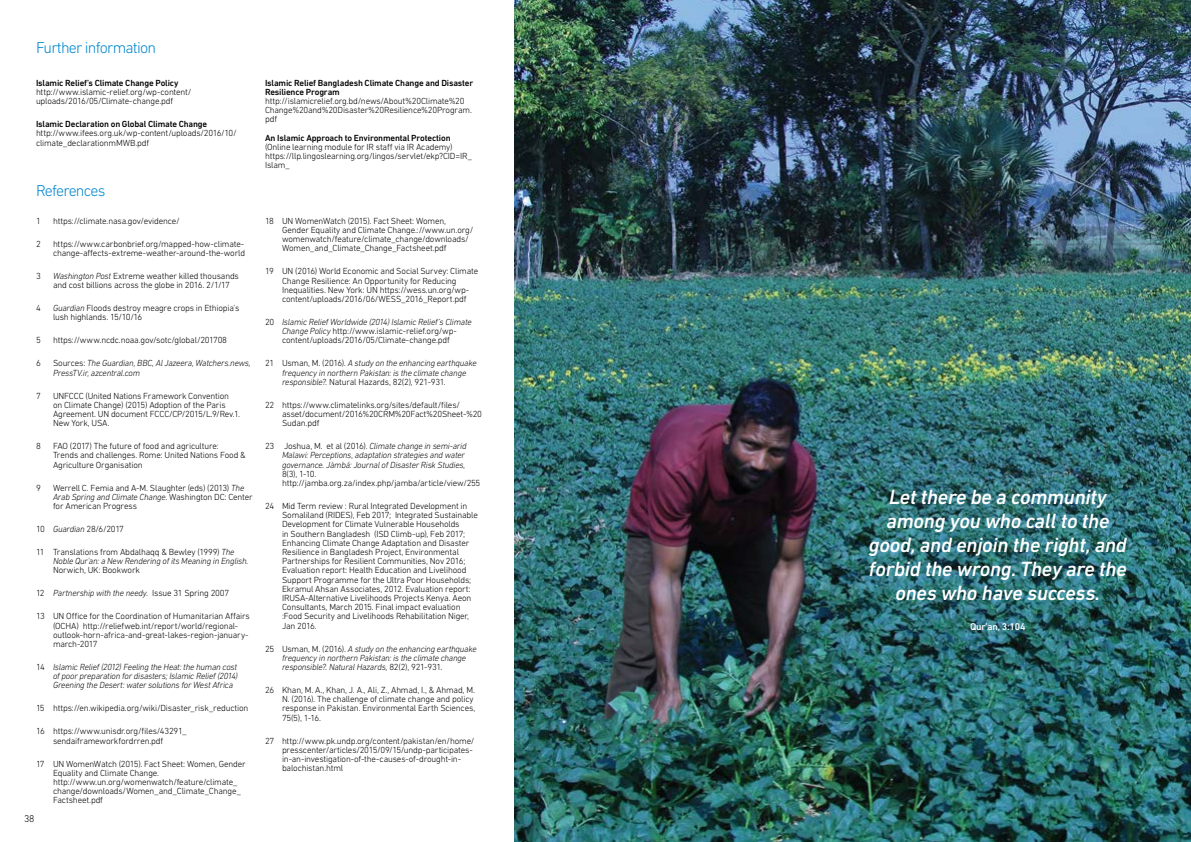
<style>
.page{position:relative;width:1191px;height:842px;background:#fff}
.page>*{position:absolute;margin:0;border:0;box-sizing:border-box;transform-origin:0 0}
.t1{font:italic 500 21px/24px "DIN Next LT Pro";letter-spacing:-.01em;color:#fff;text-align:center}
.t2{font:300 16px "DIN Next LT Pro";letter-spacing:-.05em;color:#0088ce}
.t3{font:500 10px "DIN Next LT Pro";letter-spacing:-.025em;color:#fff}
.t4{font:300 10px "DIN Next LT Pro";color:#000}
.t5{font:300 9px/9.2px "DIN Next LT Pro";letter-spacing:-.02em;color:#000}
.t6{font:italic 300 9px/9.2px "DIN Next LT Pro";letter-spacing:-.025em;color:#000}
.t7{font:500 9px/9.2px "DIN Next LT Pro";letter-spacing:-.015em;color:#000}
.s1{font-style:italic}
.s2{font-style:normal}
</style>
<div class="page">
<img style="left:514px;top:0;width:677px;height:842px">
<h2 class="t2" style="left:36px;top:39px;width:122px">Further information</h2>
<p class="t7" style="left:36px;top:78px;width:144px">Islamic Relief’s Climate Change Policy</p>
<p class="t5" style="left:36px;top:87px;width:157px">http://www.islamic-relief.org/wp-content/ uploads/2016/05/Climate-change.pdf</p>
<p class="t7" style="left:36px;top:119px;width:173px">Islamic Declaration on Global Climate Change</p>
<p class="t5" style="left:36px;top:129px;width:202px">http://www.ifees.org.uk/wp-content/uploads/2016/10/ climate_declarationmMWB.pdf</p>
<h2 class="t2" style="left:36px;top:181px;width:71px">References</h2>
<p class="t5" style="left:36px;top:216px;width:6px">1</p>
<p class="t5" style="left:53px;top:216px;width:128px">https://climate.nasa.gov/evidence/</p>
<p class="t5" style="left:36px;top:239px;width:6px">2</p>
<p class="t5" style="left:53px;top:239px;width:194px">https://www.carbonbrief.org/mapped-how-climate&shy;change-affects-extreme-weather-around-the-world</p>
<p class="t5" style="left:36px;top:271px;width:6px">3</p>
<p class="t5" style="left:53px;top:271px;width:187px"><span class="s1">Washington Post</span> Extreme weather killed thousands and cost billions across the globe in 2016. 2/1/17</p>
<p class="t5" style="left:36px;top:303px;width:6px">4</p>
<p class="t5" style="left:53px;top:303px;width:188px"><span class="s1">Guardian</span> Floods destroy meagre crops in Ethiopia's lush highlands. 15/10/16</p>
<p class="t5" style="left:36px;top:336px;width:6px">5</p>
<p class="t5" style="left:53px;top:336px;width:176px">https://www.ncdc.noaa.gov/sotc/global/201708</p>
<p class="t5" style="left:36px;top:359px;width:6px">6</p>
<p class="t6" style="left:53px;top:359px;width:199px"><span class="s2">Sources:</span> The Guardian, BBC, Al Jazeera, Watchers.news,<br>PressTV.ir, azcentral.com</p>
<p class="t5" style="left:36px;top:391px;width:6px">7</p>
<p class="t5" style="left:53px;top:391px;width:189px">UNFCCC (United Nations Framework Convention on Climate Change) (2015) Adoption of the Paris Agreement. UN document FCCC/CP/2015/L.9/Rev.1.<br>New York, USA.</p>
<p class="t5" style="left:36px;top:441px;width:6px">8</p>
<p class="t5" style="left:53px;top:441px;width:194px">FAO (2017) The future of food and agriculture:<br>Trends and challenges. Rome: United Nations Food &amp;<br>Agriculture Organisation</p>
<p class="t5" style="left:36px;top:483px;width:6px">9</p>
<p class="t5" style="left:53px;top:483px;width:201px">Werrell C. Femia and A-M. Slaughter (eds) (2013) <span class="s1">The<br>Arab Spring and Climate Change</span>. Washington DC: Center for American Progress</p>
<p class="t5" style="left:36px;top:524px;width:89px">10 <span class="s1">Guardian</span> 28/6/2017</p>
<p class="t5" style="left:53px;top:547px;width:197px;text-indent:-17px">11 Translations from Abdalhaqq &amp; Bewley (1999) <span class="s1">The<br>Noble Qur'an: a New Rendering of its Meaning in English</span>.<br>Norwich, UK: Bookwork</p>
<p class="t6" style="left:36px;top:589px;width:195px"><span class="s2">12</span> Partnership with the needy. <span class="s2">Issue 31 Spring 2007</span></p>
<p class="t5" style="left:53px;top:612px;width:198px;text-indent:-17px">13 UN Office for the Coordination of Humanitarian Affairs (OCHA) http://reliefweb.int/report/world/regional&shy;outlook-horn-africa-and-great-lakes-region-january&shy;march-2017</p>
<p class="t6" style="left:53px;top:662px;width:187px;text-align:justify;text-indent:-17px"><span class="s2">14</span> Islamic Relief (2012) Feeling the Heat: the human cost of poor preparation for disasters; Islamic Relief (2014)<br>Greening the Desert: water solutions for West Africa</p>
<p class="t5" style="left:36px;top:704px;width:214px">15 https://en.wikipedia.org/wiki/Disaster_risk_reduction</p>
<p class="t5" style="left:53px;top:727px;width:135px;text-indent:-17px">16 https://www.unisdr.org/files/43291_ sendaiframeworkfordrren.pdf</p>
<p class="t5" style="left:53px;top:759px;width:194px;text-indent:-17px">17 UN WomenWatch (2015). Fact Sheet: Women, Gender Equality and Climate Change. http://www.un.org/womenwatch/feature/climate_ change/downloads/Women_and_Climate_Change_ Factsheet.pdf</p>
<p class="t4" style="left:24px;top:813px;width:12px">38</p>
<p class="t7" style="left:265px;top:78px;width:210px">Islamic Relief Bangladesh Climate Change and Disaster<br>Resilience Program</p>
<p class="t5" style="left:265px;top:96px;width:208px">http://islamicrelief.org.bd/news/About%20Climate%20<br>Change%20and%20Disaster%20Resilience%20Program. pdf</p>
<p class="t7" style="left:265px;top:133px;width:187px">An Islamic Approach to Environmental Protection</p>
<p class="t5" style="left:265px;top:142px;width:208px">(Online learning module for IR staff via IR Academy) https://llp.lingoslearning.org/lingos/servlet/ekp?CID=IR_<br>Islam_</p>
<p class="t5" style="left:282px;top:216px;width:193px;text-indent:-17px">18 UN WomenWatch (2015). Fact Sheet: Women, Gender Equality and Climate Change.://www.un.org/ womenwatch/feature/climate_change/downloads/ Women_and_Climate_Change_Factsheet.pdf</p>
<p class="t5" style="left:282px;top:267px;width:198px;text-indent:-17px">19 UN (2016) World Economic and Social Survey: Climate Change Resilience: An Opportunity for Reducing Inequalities. New York: UN https://wess.un.org/wp&shy;content/uploads/2016/06/WESS_2016_Report.pdf</p>
<p class="t5" style="left:265px;top:317px;width:208px;text-align:center">20 <span class="s1">Islamic Relief Worldwide (2014) Islamic Relief’s Climate<br>Change Policy</span> http://www.islamic-relief.org/wp&shy;content/uploads/2016/05/Climate-change.pdf</p>
<p class="t6" style="left:282px;top:359px;width:196px;text-indent:-17px"><span class="s2">21 Usman, M. (2016)</span>. A study on the enhancing earthquake frequency in northern Pakistan: is the climate change responsible?. <span class="s2">Natural Hazards, 82(2), 921-931.</span></p>
<p class="t5" style="left:282px;top:400px;width:201px;text-indent:-17px">22 https://www.climatelinks.org/sites/default/files/ asset/document/2016%20CRM%20Fact%20Sheet-%20<br>Sudan.pdf</p>
<p class="t6" style="left:282px;top:441px;width:186px;text-indent:-17px"><span class="s2">23 Joshua, M. et al (2016).</span> Climate change in semi-arid<br>Malawi: Perceptions, adaptation strategies and water governance. Jàmbá: Journal of Disaster Risk Studies,</p>
<p class="t5" style="left:282px;top:469px;width:200px">8(3), 1-10. http://jamba.org.za/index.php/jamba/article/view/255</p>
<p class="t5" style="left:282px;top:501px;width:197px;text-indent:-17px">24 Mid Term review : Rural Integrated Development in Somaliland (RIDES), Feb 2017; Integrated Sustainable Development for Climate Vulnerable Households<br>in Southern Bangladesh (ISD Climb-up), Feb 2017; Enhancing Climate Change Adaptation and Disaster Resilience in Bangladesh Project, Environmental Partnerships for Resilient Communities, Nov 2016; Evaluation report: Health Education and Livelihood Support Programme for the Ultra Poor Households; Ekramul Ahsan Associates, 2012. Evaluation report:<br>IRUSA-Alternative Livelihoods Projects Kenya. Aeon Consultants, March 2015. Final impact evaluation :Food Security and Livelihoods Rehabilitation Niger, Jan 2016.</p>
<p class="t6" style="left:282px;top:644px;width:196px;text-indent:-17px"><span class="s2">25 Usman, M. (2016).</span> A study on the enhancing earthquake frequency in northern Pakistan: is the climate change responsible?. Natural Hazards, <span class="s2">82(2), 921-931.</span></p>
<p class="t5" style="left:282px;top:685px;width:195px;text-indent:-17px">26 Khan, M. A., Khan, J. A., Ali, Z., Ahmad, I., &amp; Ahmad, M.<br>N. (2016). The challenge of climate change and policy response in Pakistan. Environmental Earth Sciences, 75(5), 1-16.</p>
<p class="t5" style="left:282px;top:736px;width:194px;text-indent:-17px">27 http://www.pk.undp.org/content/pakistan/en/home/ presscenter/articles/2015/09/15/undp-participates&shy;in-an-investigation-of-the-causes-of-drought-in&shy;balochistan.html</p>
<h1 class="t1" style="left:869px;top:485px;width:259px">Let there be a community among you who call to the good, and enjoin the right, and forbid the wrong. They are the ones who have success.</h1>
<p class="t3" style="left:970px;top:621px;width:57px">Qur’an, 3:104</p>
</div>
